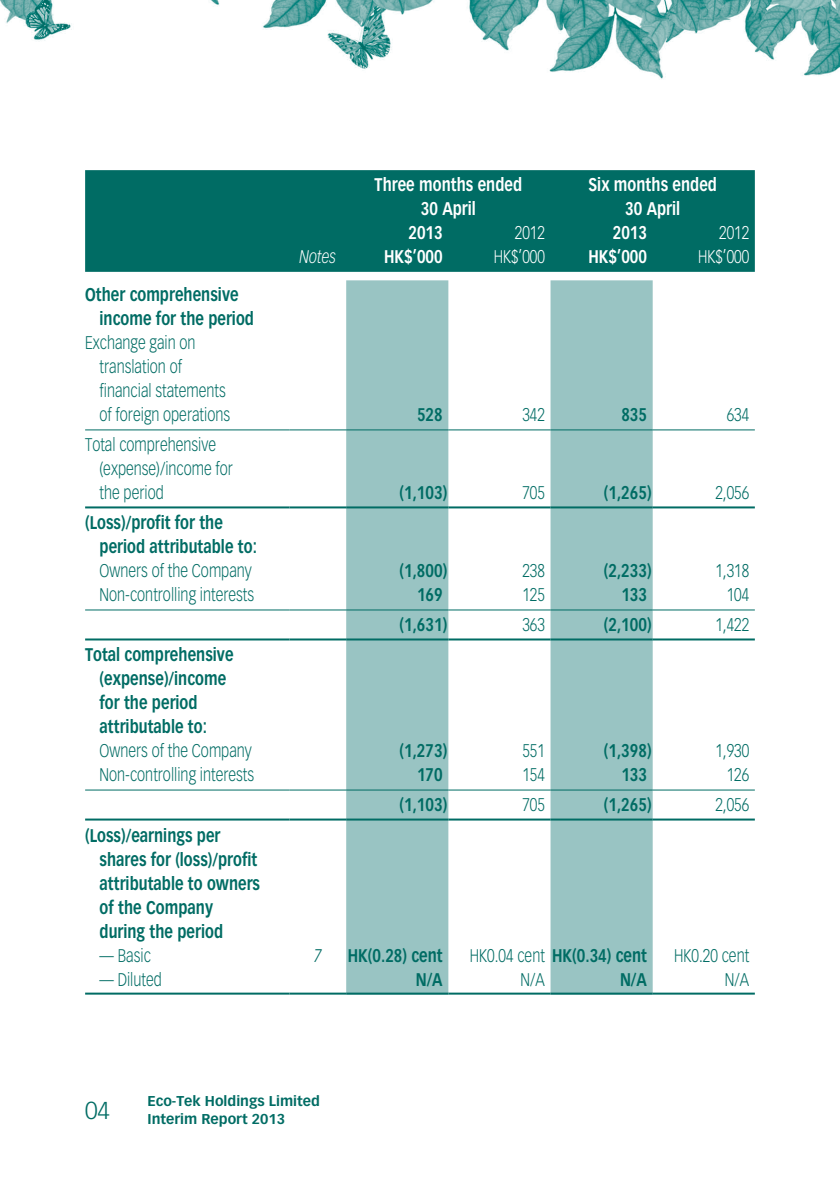
<style>
.page{position:relative;width:840px;height:1191px;background:#fff}
.page>*{position:absolute;margin:0;border:0;box-sizing:border-box;transform-origin:0 0}
.t1{font:300 24px "Vectora LT Std";color:#006c64}
.t2{font:700 18px/24px "Vectora LT Std";letter-spacing:.005em;color:#006c64;scale:.8 1}
.t3{font:300 18px/24px "Vectora LT Std";color:#006c64;scale:.8 1}
.t4{font:700 18px/24px "Vectora LT Std";letter-spacing:.005em;color:#fff;text-align:center;scale:.8 1}
.t5{font:300 18px "Vectora LT Std";color:#fff;scale:.8 1}
.t6{font:italic 300 18px "Vectora LT Std";color:#fff;scale:.8 1}
.t7{font:italic 300 18px "Vectora LT Std";color:#006c64;scale:.8 1}
.t8{font:700 14px "Vectora LT Std";color:#006c64}
.s1{font-weight:300}
</style>
<div class="page">
<img style="left:0;top:0;width:839px;height:995px">
<div style="left:85px;top:170px;width:669px;height:102px;background:#006c64"></div>
<svg style="left:346px;top:280px;width:306px;height:712px;fill:#99c4c3"></svg>
<hr style="left:85px;top:429px;width:204px;height:1px;background:#006c64">
<hr style="left:289px;top:429px;width:57px;height:1px;background:#006c64">
<hr style="left:346px;top:429px;width:102px;height:1px;background:#006c64">
<hr style="left:448px;top:429px;width:102px;height:1px;background:#006c64">
<hr style="left:550px;top:429px;width:102px;height:1px;background:#006c64">
<hr style="left:652px;top:429px;width:102px;height:1px;background:#006c64">
<hr style="left:85px;top:506px;width:204px;height:2px;background:#006c64">
<hr style="left:289px;top:506px;width:57px;height:2px;background:#006c64">
<hr style="left:346px;top:506px;width:102px;height:2px;background:#006c64">
<hr style="left:448px;top:506px;width:102px;height:2px;background:#006c64">
<hr style="left:550px;top:506px;width:102px;height:2px;background:#006c64">
<hr style="left:652px;top:506px;width:102px;height:2px;background:#006c64">
<hr style="left:85px;top:609px;width:204px;height:1px;background:#006c64">
<hr style="left:289px;top:609px;width:57px;height:1px;background:#006c64">
<hr style="left:346px;top:609px;width:102px;height:1px;background:#006c64">
<hr style="left:448px;top:609px;width:102px;height:1px;background:#006c64">
<hr style="left:550px;top:609px;width:102px;height:1px;background:#006c64">
<hr style="left:652px;top:609px;width:102px;height:1px;background:#006c64">
<hr style="left:85px;top:638px;width:204px;height:2px;background:#006c64">
<hr style="left:289px;top:638px;width:57px;height:2px;background:#006c64">
<hr style="left:346px;top:638px;width:102px;height:2px;background:#006c64">
<hr style="left:448px;top:638px;width:102px;height:2px;background:#006c64">
<hr style="left:550px;top:638px;width:102px;height:2px;background:#006c64">
<hr style="left:652px;top:638px;width:102px;height:2px;background:#006c64">
<hr style="left:85px;top:789px;width:204px;height:1px;background:#006c64">
<hr style="left:289px;top:789px;width:57px;height:1px;background:#006c64">
<hr style="left:346px;top:789px;width:102px;height:1px;background:#006c64">
<hr style="left:448px;top:789px;width:102px;height:1px;background:#006c64">
<hr style="left:550px;top:789px;width:102px;height:1px;background:#006c64">
<hr style="left:652px;top:789px;width:102px;height:1px;background:#006c64">
<hr style="left:85px;top:818px;width:204px;height:2px;background:#006c64">
<hr style="left:289px;top:818px;width:57px;height:2px;background:#006c64">
<hr style="left:346px;top:818px;width:102px;height:2px;background:#006c64">
<hr style="left:448px;top:818px;width:102px;height:2px;background:#006c64">
<hr style="left:550px;top:818px;width:102px;height:2px;background:#006c64">
<hr style="left:652px;top:818px;width:102px;height:2px;background:#006c64">
<hr style="left:85px;top:992px;width:204px;height:2px;background:#006c64">
<hr style="left:289px;top:992px;width:57px;height:2px;background:#006c64">
<hr style="left:346px;top:992px;width:102px;height:2px;background:#006c64">
<hr style="left:448px;top:992px;width:102px;height:2px;background:#006c64">
<hr style="left:550px;top:992px;width:102px;height:2px;background:#006c64">
<hr style="left:652px;top:992px;width:102px;height:2px;background:#006c64">
<p class="t4" style="left:374px;top:173px;width:186px">Three months ended<br>30 April</p>
<p class="t4" style="left:588px;top:173px;width:162px">Six months ended<br>30 April</p>
<p class="t4" style="left:408px;top:221px;width:44px">2013</p>
<p class="t5" style="left:514px;top:222px;width:39px">2012</p>
<p class="t4" style="left:612px;top:221px;width:44px">2013</p>
<p class="t5" style="left:718px;top:222px;width:39px">2012</p>
<p class="t2" style="left:99px;top:283px;width:194px;text-indent:-14px">Other comprehensive income for the period</p>
<p class="t3" style="left:99px;top:331px;width:165px;text-indent:-14px">Exchange gain on translation of financial statements of foreign operations</p>
<p class="t3" style="left:99px;top:433px;width:168px;text-indent:-14px">Total comprehensive (expense)/income for the period</p>
<p class="t6" style="left:299px;top:246px;width:47px">Notes</p>
<p class="t4" style="left:384px;top:245px;width:75px">HK$’000</p>
<p class="t5" style="left:493px;top:246px;width:65px">HK$’000</p>
<p class="t4" style="left:588px;top:245px;width:75px">HK$’000</p>
<p class="t5" style="left:697px;top:246px;width:65px">HK$’000</p>
<p class="t2" style="left:417px;top:403px;width:34px">528</p>
<p class="t3" style="left:522px;top:403px;width:30px">342</p>
<p class="t2" style="left:621px;top:403px;width:34px">835</p>
<p class="t3" style="left:726px;top:403px;width:30px">634</p>
<p class="t2" style="left:399px;top:481px;width:61px">(1,103)</p>
<p class="t3" style="left:522px;top:481px;width:30px">705</p>
<p class="t2" style="left:603px;top:481px;width:61px">(1,265)</p>
<p class="t3" style="left:715px;top:481px;width:44px">2,056</p>
<p class="t2" style="left:99px;top:511px;width:198px;text-indent:-14px">(Loss)/profit for the period attributable to:</p>
<p class="t3" style="left:99px;top:559px;width:192px">Owners of the Company</p>
<p class="t2" style="left:399px;top:559px;width:61px">(1,800)</p>
<p class="t3" style="left:522px;top:559px;width:30px">238</p>
<p class="t2" style="left:603px;top:559px;width:61px">(2,233)</p>
<p class="t3" style="left:715px;top:559px;width:44px">1,318</p>
<p class="t3" style="left:99px;top:583px;width:195px">Non-controlling interests</p>
<p class="t2" style="left:417px;top:583px;width:34px">169</p>
<p class="t3" style="left:522px;top:583px;width:30px">125</p>
<p class="t2" style="left:621px;top:583px;width:34px">133</p>
<p class="t3" style="left:726px;top:583px;width:30px">104</p>
<p class="t2" style="left:399px;top:613px;width:61px">(1,631)</p>
<p class="t3" style="left:522px;top:613px;width:30px">363</p>
<p class="t2" style="left:603px;top:613px;width:61px">(2,100)</p>
<p class="t3" style="left:715px;top:613px;width:44px">1,422</p>
<p class="t2" style="left:99px;top:643px;width:169px;text-indent:-14px">Total comprehensive (expense)/income for the period attributable to:</p>
<p class="t3" style="left:99px;top:739px;width:192px">Owners of the Company</p>
<p class="t2" style="left:399px;top:739px;width:61px">(1,273)</p>
<p class="t3" style="left:522px;top:739px;width:30px">551</p>
<p class="t2" style="left:603px;top:739px;width:61px">(1,398)</p>
<p class="t3" style="left:715px;top:739px;width:44px">1,930</p>
<p class="t3" style="left:99px;top:763px;width:195px">Non-controlling interests</p>
<p class="t2" style="left:417px;top:763px;width:34px">170</p>
<p class="t3" style="left:522px;top:763px;width:30px">154</p>
<p class="t2" style="left:621px;top:763px;width:34px">133</p>
<p class="t3" style="left:726px;top:763px;width:30px">126</p>
<p class="t2" style="left:399px;top:793px;width:61px">(1,103)</p>
<p class="t3" style="left:522px;top:793px;width:30px">705</p>
<p class="t2" style="left:603px;top:793px;width:61px">(1,265)</p>
<p class="t3" style="left:715px;top:793px;width:44px">2,056</p>
<p class="t2" style="left:99px;top:823px;width:202px;text-indent:-14px">(Loss)/earnings per shares for (loss)/profit attributable to owners of the Company during the period</p>
<p class="t3" style="left:99px;top:943px;width:66px">— Basic</p>
<p class="t7" style="left:314px;top:944px;width:11px">7</p>
<p class="t2" style="left:347px;top:943px;width:120px">HK(0.28) cent</p>
<p class="t2" style="left:469px;top:943px;width:223px"><span class="s1">HK0.04 cent</span> HK(0.34) cent</p>
<p class="t3" style="left:674px;top:943px;width:95px">HK0.20 cent</p>
<p class="t3" style="left:99px;top:967px;width:79px">— Diluted</p>
<p class="t2" style="left:415px;top:967px;width:35px">N/A</p>
<p class="t3" style="left:520px;top:967px;width:32px">N/A</p>
<p class="t2" style="left:619px;top:967px;width:35px">N/A</p>
<p class="t3" style="left:724px;top:967px;width:32px">N/A</p>
<h1 class="t1" style="left:85px;top:1096px;width:26px">04</h1>
<p class="t8" style="left:147px;top:1092px;width:174px">Eco-Tek Holdings Limited</p>
<p class="t8" style="left:147px;top:1110px;width:139px">Interim Report 2013</p>
</div>
